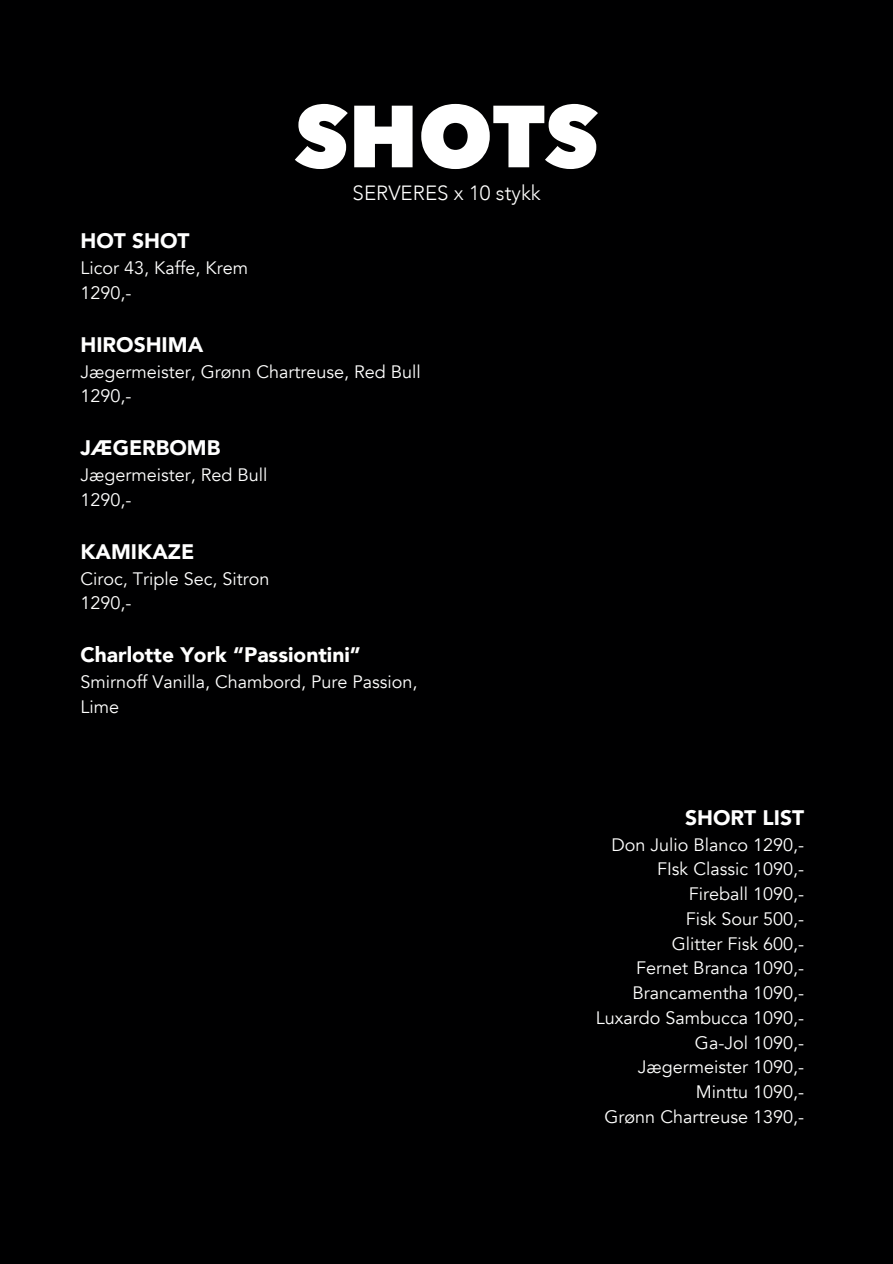
<style>
.page{position:relative;width:893px;height:1264px;background:#fff}
.page>*{position:absolute;margin:0;border:0;box-sizing:border-box;transform-origin:0 0}
.t1{font:800 87px "Avenir Next";color:#fff}
.t2{font:900 21px "Avenir";color:#fff}
.t3{font:300 20.55px "Avenir";color:#fff}
.t4{font:18px/24.8px "Avenir";color:#fff}
</style>
<div class="page">
<div style="left:0;top:0;width:892px;height:1263px;background:#000001"></div>
<p class="t1" style="left:295px;top:80px;width:305px">SHOTS</p>
<p class="t3" style="left:352px;top:179px;width:190px">SERVERES x 10 stykk</p>
<p class="t2" style="left:80px;top:227px;width:111px">HOT SHOT</p>
<p class="t4" style="left:80px;top:256px;width:169px">Licor 43, Kaffe, Krem</p>
<p class="t4" style="left:80px;top:280px;width:53px">1290,-</p>
<p class="t2" style="left:80px;top:330px;width:124px">HIROSHIMA</p>
<p class="t4" style="left:80px;top:359px;width:342px">Jægermeister, Grønn Chartreuse, Red Bull</p>
<p class="t4" style="left:80px;top:384px;width:53px">1290,-</p>
<p class="t2" style="left:80px;top:434px;width:141px">JÆGERBOMB</p>
<p class="t4" style="left:80px;top:463px;width:188px">Jægermeister, Red Bull</p>
<p class="t4" style="left:80px;top:487px;width:53px">1290,-</p>
<p class="t2" style="left:80px;top:537px;width:115px">KAMIKAZE</p>
<p class="t4" style="left:80px;top:566px;width:190px">Ciroc, Triple Sec, Sitron</p>
<p class="t4" style="left:80px;top:591px;width:53px">1290,-</p>
<p class="t2" style="left:80px;top:641px;width:282px">Charlotte York “Passiontini”</p>
<p class="t4" style="left:80px;top:670px;width:338px">Smirnoff Vanilla, Chambord, Pure Passion,<br>Lime</p>
<p class="t2" style="left:685px;top:803px;width:120px">SHORT LIST</p>
<p class="t4" style="left:611px;top:832px;width:194px">Don Julio Blanco 1290,-</p>
<p class="t4" style="left:657px;top:857px;width:148px">FIsk Classic 1090,-</p>
<p class="t4" style="left:688px;top:882px;width:117px">Fireball 1090,-</p>
<p class="t4" style="left:685px;top:906px;width:120px">Fisk Sour 500,-</p>
<p class="t4" style="left:671px;top:931px;width:134px">Glitter Fisk 600,-</p>
<p class="t4" style="left:636px;top:956px;width:169px">Fernet Branca 1090,-</p>
<p class="t4" style="left:632px;top:981px;width:173px">Brancamentha 1090,-</p>
<p class="t4" style="left:596px;top:1005px;width:210px">Luxardo Sambucca 1090,-</p>
<p class="t4" style="left:695px;top:1030px;width:111px">Ga-Jol 1090,-</p>
<p class="t4" style="left:637px;top:1055px;width:168px">Jægermeister 1090,-</p>
<p class="t4" style="left:695px;top:1080px;width:110px">Minttu 1090,-</p>
<p class="t4" style="left:604px;top:1104px;width:201px">Grønn Chartreuse 1390,-</p>
</div>
